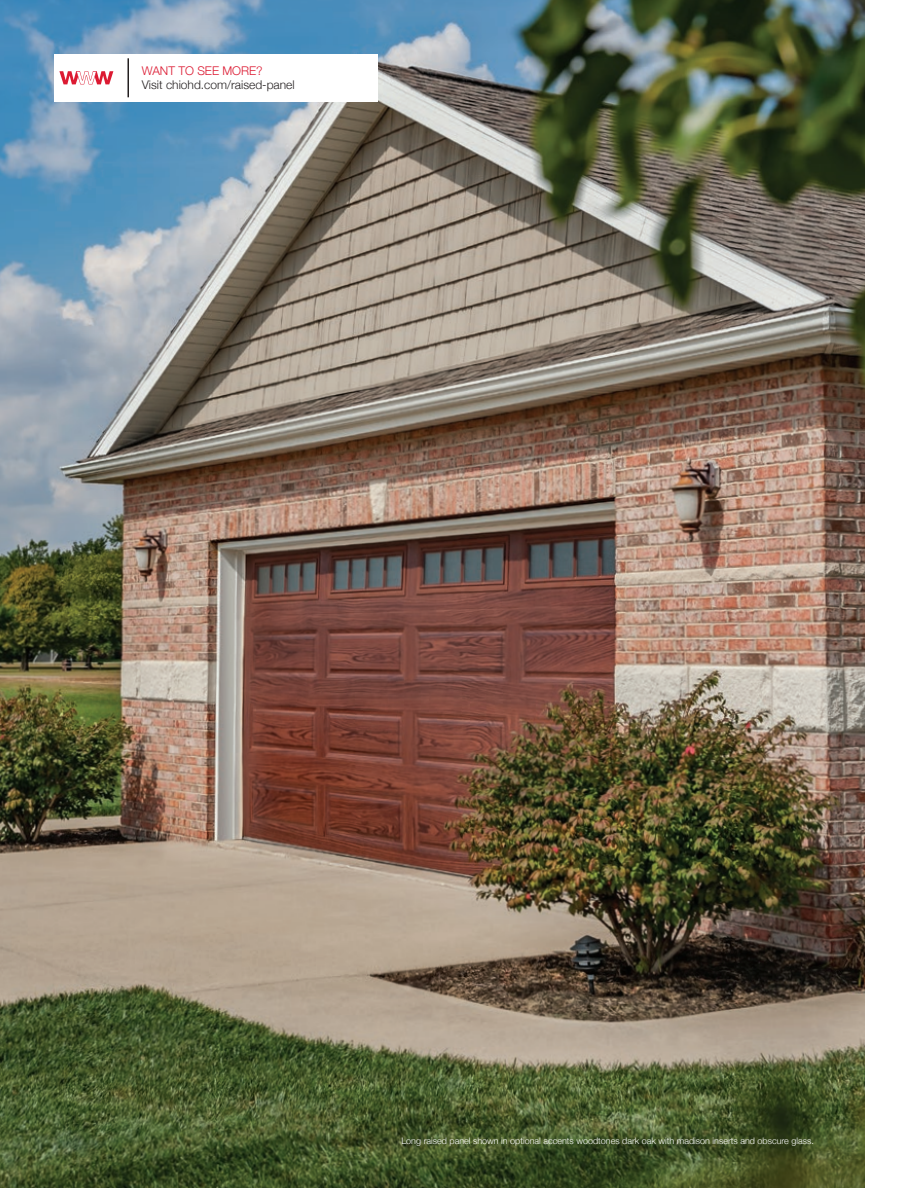
<style>
.page{position:relative;width:918px;height:1188px;background:#fff}
.page>*{position:absolute;margin:0;border:0;box-sizing:border-box;transform-origin:0 0}
.t1{font:300 12px "Helvetica Neue";color:#231f20}
.t2{font:300 12px "Helvetica Neue";color:#dc1a32}
.t3{font:300 9px "Helvetica Neue";color:#fff}
</style>
<div class="page">
<img style="left:0;top:0;width:864px;height:1188px">
<div style="left:54px;top:54px;width:324px;height:48px;background:#fff"></div>
<hr style="left:128px;top:58px;width:1px;height:39px;background:#231f20">
<svg style="left:59px;top:71px;width:54px;height:13px"></svg>
<h1 class="t2" style="left:142px;top:61px;width:123px">WANT TO SEE MORE?</h1>
<h1 class="t1" style="left:142px;top:75px;width:154px">Visit chiohd.com/raised-panel</h1>
<p class="t3" style="left:401px;top:1133px;width:414px">Long raised panel shown in optional accents woodtones dark oak with madison inserts and obscure glass.</p>
</div>
